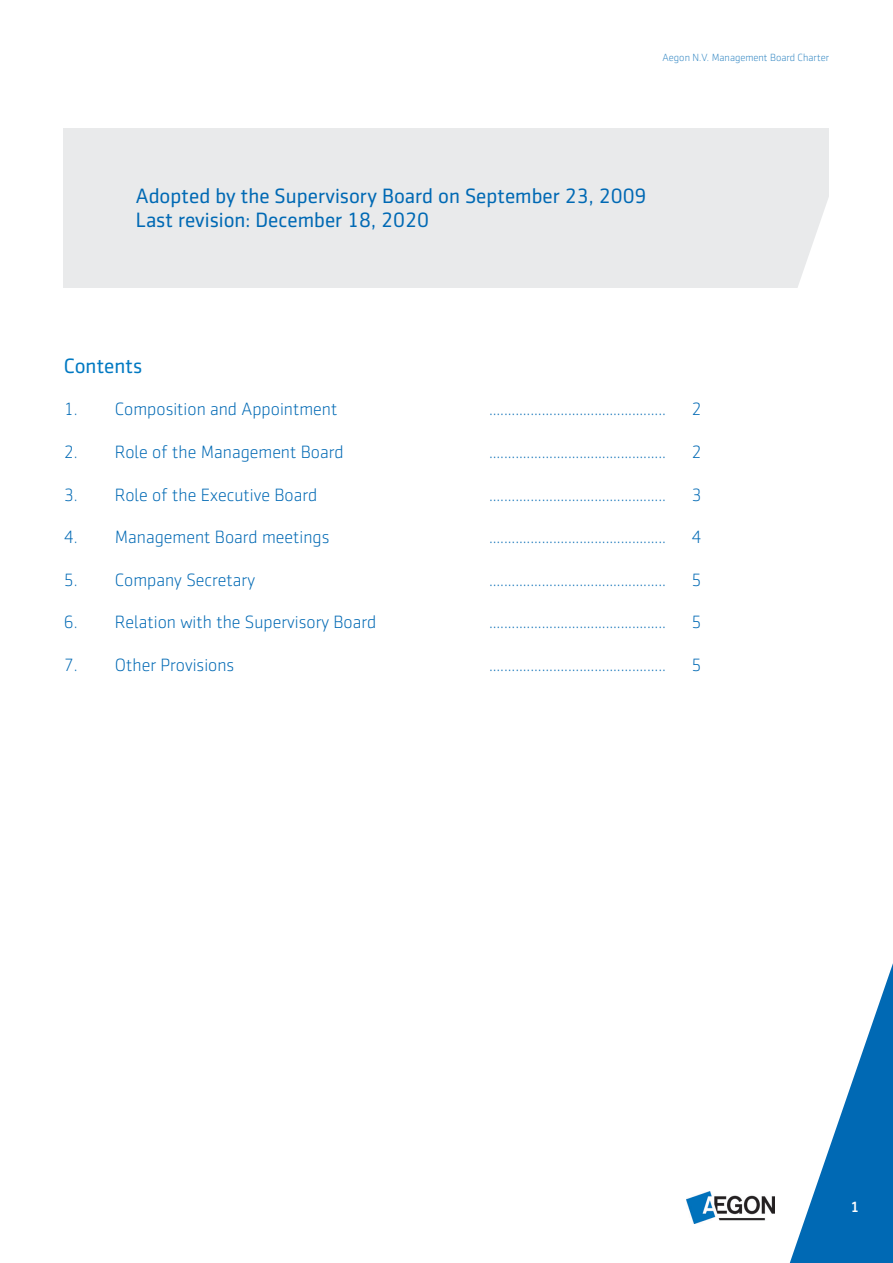
<style>
.page{position:relative;width:893px;height:1263px;background:#fff}
.page>*{position:absolute;margin:0;border:0;box-sizing:border-box;transform-origin:0 0}
.t1{font:21px "Sentico Sans DT";color:#0069b4}
.KOP{font:21px "Sentico Sans DT";color:#0079c2}
.SUBKOP_1_Blauw_light{font:300 18px "Sentico Sans DT";color:#0069b4}
.t2{font:500 15px "Sentico Sans DT";color:#fff}
.t3{font:300 10.5px "Sentico Sans DT";color:#3387c3}
</style>
<div class="page">
<svg style="left:789px;top:963px;width:104px;height:300px"></svg>
<img style="left:687px;top:1192px;width:87px;height:31px">
<div style="left:64px;top:128px;width:765px;height:160px;background:#e9eaeb"></div>
<svg style="left:798px;top:198px;width:31px;height:90px"></svg>
<p class="t3" style="left:663px;top:52px;width:168px">Aegon N.V. Management Board Charter</p>
<p class="t1" style="left:136px;top:185px;width:512px">Adopted by the Supervisory Board on September 23, 2009</p>
<p class="t1" style="left:136px;top:209px;width:295px">Last revision: December 18, 2020</p>
<p class="KOP" style="left:64px;top:354px;width:80px">Contents</p>
<p class="SUBKOP_1_Blauw_light" style="left:64px;top:400px;width:275px">1. Composition and Appointment</p>
<p class="SUBKOP_1_Blauw_light" style="left:489px;top:400px;width:178px">...............................................</p>
<p class="SUBKOP_1_Blauw_light" style="left:692px;top:400px;width:12px">2</p>
<p class="SUBKOP_1_Blauw_light" style="left:64px;top:442px;width:281px">2. Role of the Management Board</p>
<p class="SUBKOP_1_Blauw_light" style="left:489px;top:442px;width:178px">...............................................</p>
<p class="SUBKOP_1_Blauw_light" style="left:692px;top:442px;width:12px">2</p>
<p class="SUBKOP_1_Blauw_light" style="left:64px;top:485px;width:255px">3. Role of the Executive Board</p>
<p class="SUBKOP_1_Blauw_light" style="left:489px;top:485px;width:178px">...............................................</p>
<p class="SUBKOP_1_Blauw_light" style="left:692px;top:485px;width:12px">3</p>
<p class="SUBKOP_1_Blauw_light" style="left:64px;top:527px;width:267px">4. Management Board meetings</p>
<p class="SUBKOP_1_Blauw_light" style="left:489px;top:527px;width:178px">...............................................</p>
<p class="SUBKOP_1_Blauw_light" style="left:692px;top:527px;width:12px">4</p>
<p class="SUBKOP_1_Blauw_light" style="left:64px;top:570px;width:193px">5. Company Secretary</p>
<p class="SUBKOP_1_Blauw_light" style="left:489px;top:570px;width:178px">...............................................</p>
<p class="SUBKOP_1_Blauw_light" style="left:692px;top:570px;width:12px">5</p>
<p class="SUBKOP_1_Blauw_light" style="left:64px;top:612px;width:314px">6. Relation with the Supervisory Board</p>
<p class="SUBKOP_1_Blauw_light" style="left:489px;top:612px;width:178px">...............................................</p>
<p class="SUBKOP_1_Blauw_light" style="left:692px;top:612px;width:12px">5</p>
<p class="SUBKOP_1_Blauw_light" style="left:64px;top:655px;width:172px">7. Other Provisions</p>
<p class="SUBKOP_1_Blauw_light" style="left:489px;top:655px;width:178px">...............................................</p>
<p class="SUBKOP_1_Blauw_light" style="left:692px;top:655px;width:12px">5</p>
<p class="t2" style="left:851px;top:1198px;width:10px">1</p>
</div>
